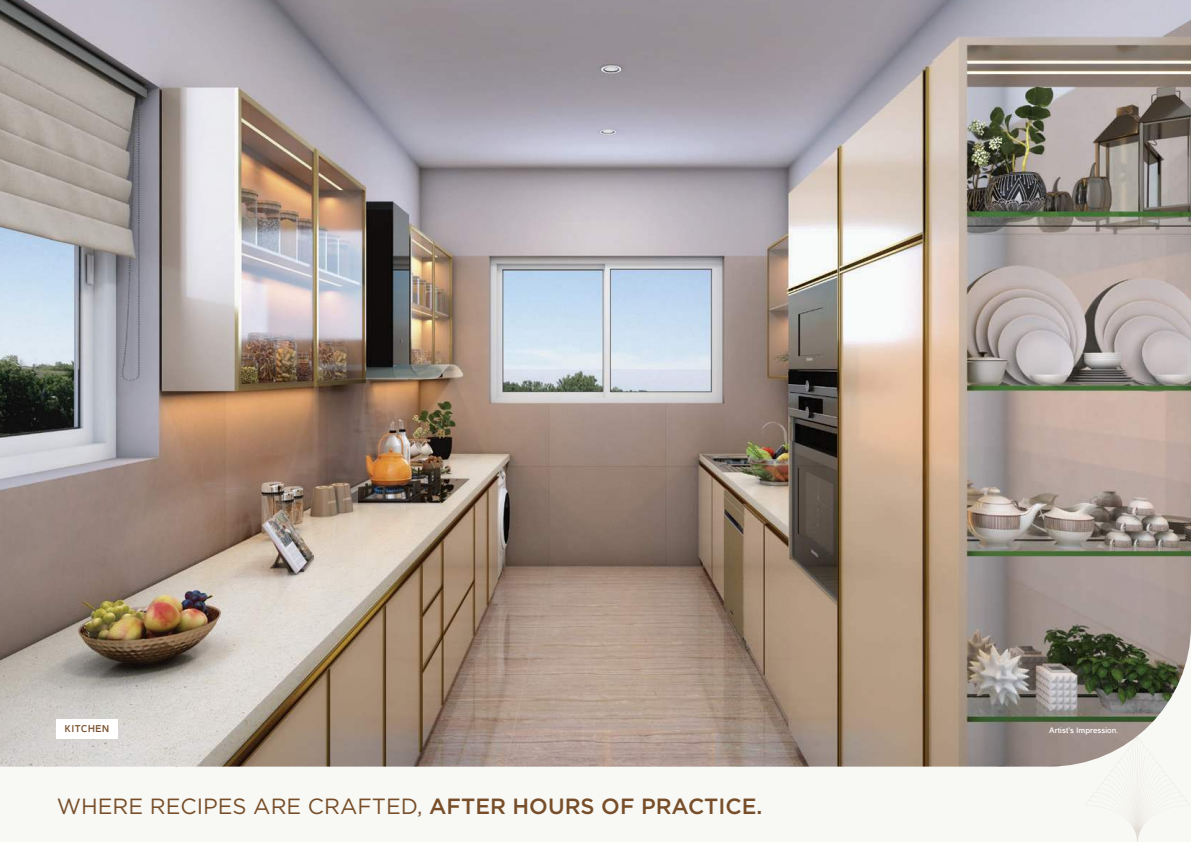
<style>
.page{position:relative;width:1191px;height:842px;background:#f8f8f5}
.page>*{position:absolute;margin:0;border:0;box-sizing:border-box;transform-origin:0 0}
.t1{font:22px "Gotham";color:#774e29}
.t2{font:700 10px "Casper";letter-spacing:.06em;color:#774e29}
.t3{font:700 8px "Casper";letter-spacing:.01em;color:#fff}
.s1{font-weight:500}
</style>
<div class="page">
<svg style="left:1085px;top:768px;width:105px;height:74px"></svg>
<img style="left:0;top:0;width:1191px;height:767px">
<div style="left:57px;top:719px;width:61px;height:19px;background:#fff"></div>
<p class="t2" style="left:65px;top:725px;width:46px">KITCHEN</p>
<p class="t3" style="left:1049px;top:727px;width:70px">Artistís Impression.</p>
<p class="t1" style="left:57px;top:797px;width:707px">WHERE RECIPES ARE CRAFTED, <span class="s1">AFTER HOURS OF PRACTICE.</span></p>
</div>
